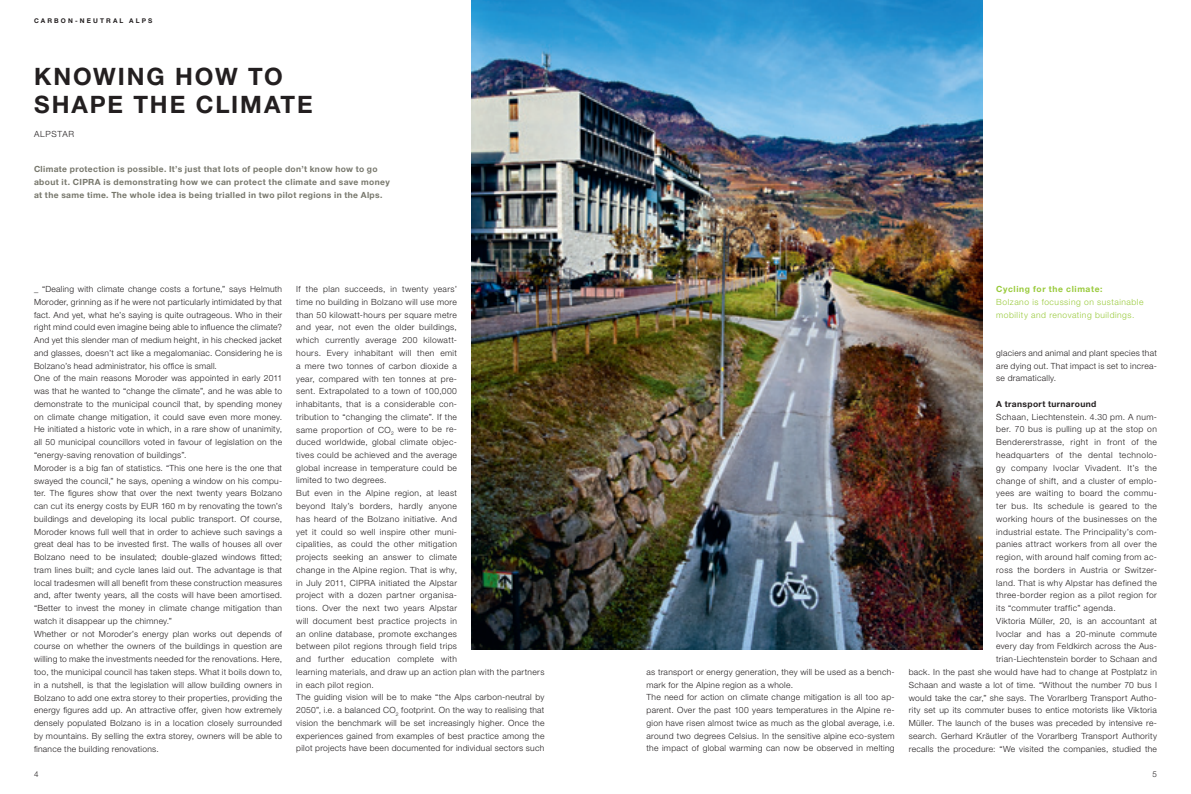
<style>
.page{position:relative;width:1191px;height:794px;background:#fff}
.page>*{position:absolute;margin:0;border:0;box-sizing:border-box;transform-origin:0 0}
.t1{font:700 24px/28px "Helvetica Neue LT Pro";letter-spacing:.08em;color:#231f20}
.t2{font:300 8.5px/12.8px "Helvetica Neue LT Pro";letter-spacing:.035em;color:#231f20}
.t3{font:700 8.5px/13px "Helvetica Neue LT Pro";letter-spacing:.045em;color:#77776c}
.t4{font:300 8.5px/12.8px "Helvetica Neue LT Pro";letter-spacing:.06em;color:#99ca3b}
.t5{font:700 8.5px "Helvetica Neue LT Pro";letter-spacing:.07em;color:#99ca3b}
.t6{font:700 8.5px "Helvetica Neue LT Pro";color:#231f20}
.t7{font:300 8px "Helvetica Neue LT Pro";color:#231f20}
.t8{font:700 6.5px "Helvetica Neue LT Pro";letter-spacing:.325em;color:#231f20}
</style>
<div class="page">
<img style="left:471px;top:0;width:511px;height:650px">
<p class="t8" style="left:34px;top:16px;width:120px">Carbon-neutral Alps</p>
<h1 class="t1" style="left:34px;top:62px;width:280px">Knowing how to shape the climate</h1>
<p class="t2" style="left:34px;top:128px;width:25px">ALPstar</p>
<p class="t3" style="left:34px;top:162px;width:345px">Climate protection is possible. It’s just that lots of people don’t know how to go about it. CIPRA</p>
<p class="t3" style="left:34px;top:175px;width:357px;text-indent:70px">is demonstrating how we can protect the climate and save money at the same time. The whole idea is being trialled in two pilot regions in the Alps.</p>
<p class="t2" style="left:34px;top:282px;width:250px">_ “Dealing with climate change costs a fortune,” says Helmuth Moroder, grinning as if he were not particularly intimidated by that fact. And yet, what he’s saying is quite outrageous. Who in their right mind could even imagine being able to influence the climate?<br>And yet this slender man of medium height, in his checked jacket and glasses, doesn’t act like a megalomaniac. Considering he is Bolzano’s head administrator, his office is small.<br>One of the main reasons Moroder was appointed in early 2011 was that he wanted to “change the climate”, and he was able to demonstrate to the municipal council that, by spending money on climate change mitigation, it could save even more money.<br>He initiated a historic vote in which, in a rare show of unanimity, all 50 municipal councillors voted in favour of legislation on the “energy-saving renovation of buildings”.<br>Moroder is a big fan of statistics. “This one here is the one that swayed the council,” he says, opening a window on his compu&shy;ter. The figures show that over the next twenty years Bolzano can cut its energy costs by EUR 160 m by renovating the town’s buildings and developing its local public transport. Of course, Moroder knows full well that in order to achieve such savings a great deal has to be invested first. The walls of houses all over Bolzano need to be insulated; double-glazed windows fitted; tram lines built; and cycle lanes laid out. The advantage is that local tradesmen will all benefit from these construction measures and, after twenty years, all the costs will have been amortised. “Better to invest the money in climate change mitigation than watch it disappear up the chimney.”<br>Whether or not Moroder’s energy plan works out depends of course on whether the owners of the buildings in question are willing to make the investments needed for the renovations. Here, too, the municipal council has taken steps. What it boils down to, in a nutshell, is that the legislation will allow building owners in Bolzano to add one extra storey to their properties, providing the energy figures add up. An attractive offer, given how extremely densely populated Bolzano is in a location closely surrounded by mountains. By selling the extra storey, owners will be able to finance the building renovations.</p>
<p class="t2" style="left:296px;top:282px;width:250px">If the plan succeeds, in twenty years’<br>time no building in Bolzano will use more<br>than 50 kilowatt-hours per square metre<br>and year, not even the older buildings,<br>which currently average 200 kilowatt-<br>hours. Every inhabitant will then emit<br>a mere two tonnes of carbon dioxide a<br>year, compared with ten tonnes at pre-<br>sent. Extrapolated to a town of 100,000<br>inhabitants, that is a considerable con-<br>tribution to “changing the climate”. If the<br>same proportion of CO<sub>2</sub> were to be re-<br>duced worldwide, global climate objec-<br>tives could be achieved and the average<br>global increase in temperature could be<br>limited to two degrees.<br>But even in the Alpine region, at least<br>beyond Italy’s borders, hardly anyone<br>has heard of the Bolzano initiative. And<br>yet it could so well inspire other muni-<br>cipalities, as could the other mitigation<br>projects seeking an answer to climate<br>change in the Alpine region. That is why,<br>in July 2011, CIPRA initiated the Alpstar<br>project with a dozen partner organisa-<br>tions. Over the next two years Alpstar<br>will document best practice projects in<br>an online database, promote exchanges<br>between pilot regions through field trips<br>and further education complete with<br>learning materials, and draw up an action plan with the partners in each pilot region.<br>The guiding vision will be to make “the Alps carbon-neutral by 2050”, i.e. a balanced CO<sub>2</sub> footprint. On the way to realising that vision the benchmark will be set increasingly higher. Once the experiences gained from examples of best practice among the pilot projects have been documented for individual sectors such</p>
<p class="t2" style="left:646px;top:665px;width:250px">as transport or energy generation, they will be used as a bench&shy;mark for the Alpine region as a whole.<br>The need for action on climate change mitigation is all too ap&shy;parent. Over the past 100 years temperatures in the Alpine re&shy;gion have risen almost twice as much as the global average, i.e. around two degrees Celsius. In the sensitive alpine eco-system the impact of global warming can now be observed in melting</p>
<p class="t5" style="left:996px;top:284px;width:108px">Cycling for the climate:</p>
<p class="t4" style="left:996px;top:295px;width:149px">Bolzano is focussing on sustainable mobility and renovating buildings.</p>
<p class="t2" style="left:996px;top:346px;width:162px;text-align:justify">glaciers and animal and plant species that are dying out. That impact is set to increa&shy;se dramatically.</p>
<p class="t6" style="left:996px;top:398px;width:102px">A transport turnaround</p>
<p class="t2" style="left:996px;top:410px;width:162px">Schaan, Liechtenstein. 4.30 pm. A num-</p>
<p class="t2" style="left:996px;top:423px;width:162px">ber. 70 bus is pulling up at the stop on</p>
<p class="t2" style="left:996px;top:435px;width:162px">Bendererstrasse, right in front of the</p>
<p class="t2" style="left:996px;top:448px;width:162px">headquarters of the dental technolo-</p>
<p class="t2" style="left:996px;top:461px;width:162px">gy company Ivoclar Vivadent. It’s the</p>
<p class="t2" style="left:996px;top:474px;width:162px">change of shift, and a cluster of emplo-</p>
<p class="t2" style="left:996px;top:487px;width:162px">yees are waiting to board the commu-</p>
<p class="t2" style="left:996px;top:499px;width:162px">ter bus. Its schedule is geared to the</p>
<p class="t2" style="left:996px;top:512px;width:162px">working hours of the businesses on the</p>
<p class="t2" style="left:996px;top:525px;width:162px">industrial estate. The Principality’s com-</p>
<p class="t2" style="left:996px;top:538px;width:162px">panies attract workers from all over the</p>
<p class="t2" style="left:996px;top:550px;width:162px">region, with around half coming from ac-</p>
<p class="t2" style="left:996px;top:563px;width:162px">ross the borders in Austria or Switzer-</p>
<p class="t2" style="left:996px;top:576px;width:162px">land. That is why Alpstar has defined the</p>
<p class="t2" style="left:996px;top:589px;width:162px">three-border region as a pilot region for</p>
<p class="t2" style="left:996px;top:601px;width:121px">its “commuter traffic” agenda.</p>
<p class="t2" style="left:996px;top:614px;width:162px">Viktoria Müller, 20, is an accountant at</p>
<p class="t2" style="left:996px;top:627px;width:162px">Ivoclar and has a 20-minute commute</p>
<p class="t2" style="left:996px;top:640px;width:162px">every day from Feldkirch across the Aus-</p>
<p class="t2" style="left:996px;top:652px;width:162px">trian-Liechtenstein border to Schaan and</p>
<p class="t2" style="left:908px;top:665px;width:250px">back. In the past she would have had to change at Postplatz in</p>
<p class="t2" style="left:908px;top:678px;width:249px">Schaan and waste a lot of time. “Without the number 70 bus I</p>
<p class="t2" style="left:908px;top:691px;width:250px">would take the car,” she says. The Vorarlberg Transport Autho-</p>
<p class="t2" style="left:908px;top:703px;width:249px">rity set up its commuter buses to entice motorists like Viktoria</p>
<p class="t2" style="left:908px;top:716px;width:250px">Müller. The launch of the buses was preceded by intensive re-</p>
<p class="t2" style="left:908px;top:729px;width:250px">search. Gerhard Kräutler of the Vorarlberg Transport Authority</p>
<p class="t2" style="left:908px;top:742px;width:250px">recalls the procedure: “We visited the companies, studied the</p>
<p class="t7" style="left:34px;top:769px;width:6px">4</p>
<p class="t7" style="left:1152px;top:769px;width:6px">5</p>
</div>
